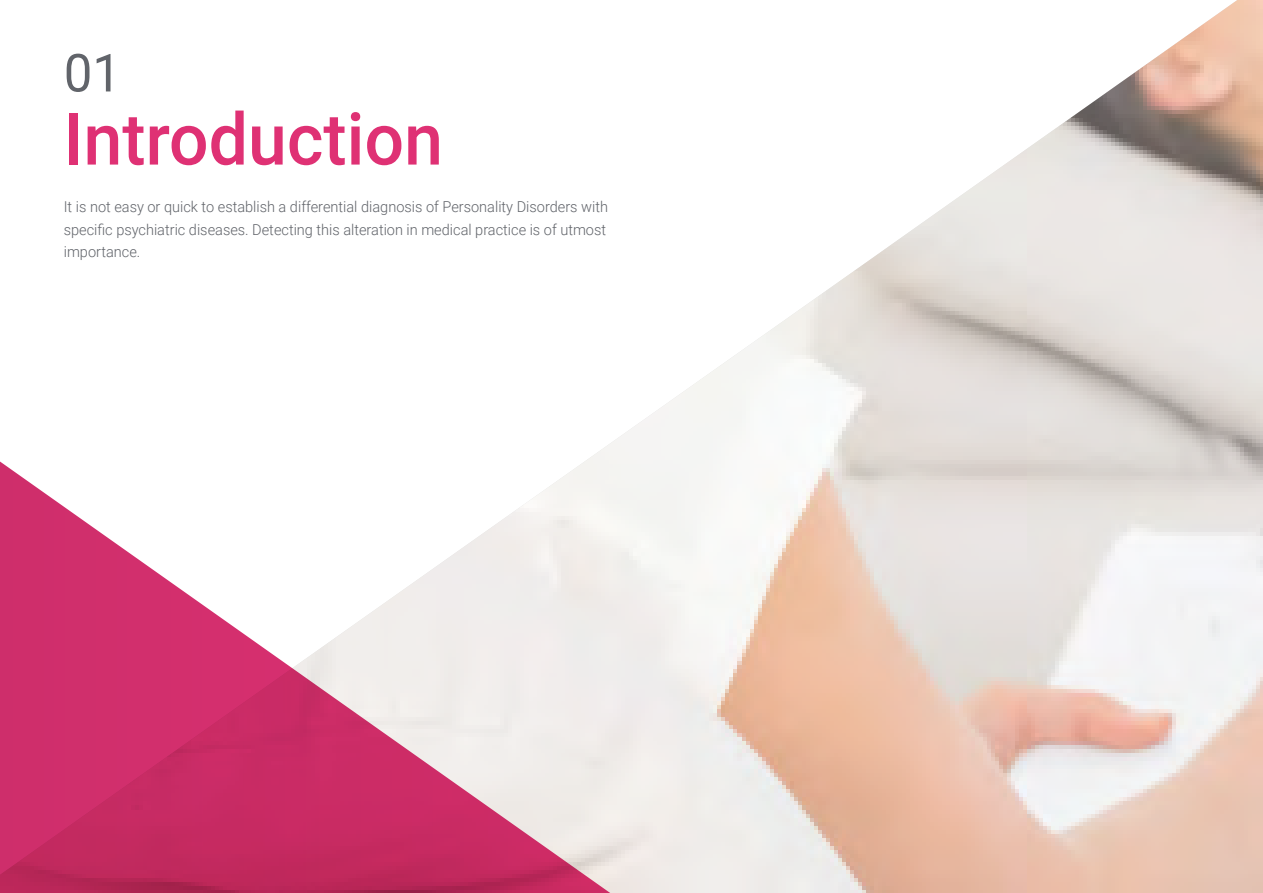
<style>
.page{position:relative;width:1263px;height:893px;background:#fff}
.page>*{position:absolute;margin:0;border:0;box-sizing:border-box;transform-origin:0 0}
.t1{font:500 72px "Roboto";color:#df3174}
.t2{font:52.5px "Roboto";color:#61646a}
.t3{font:300 15px/22.5px "Roboto";color:#61646a}
</style>
<div class="page">
<img style="left:607px;top:0;width:656px;height:893px">
<svg style="left:0;top:446px;width:640px;height:447px"></svg>
<h2 class="t2" style="left:64px;top:36px;width:59px">01</h2>
<h1 class="t1" style="left:64px;top:89px;width:381px">Introduction</h1>
<p class="t3" style="left:64px;top:195px;width:546px">It is not easy or quick to establish a differential diagnosis of Personality Disorders with specific psychiatric diseases. Detecting this alteration in medical practice is of utmost importance.</p>
</div>
